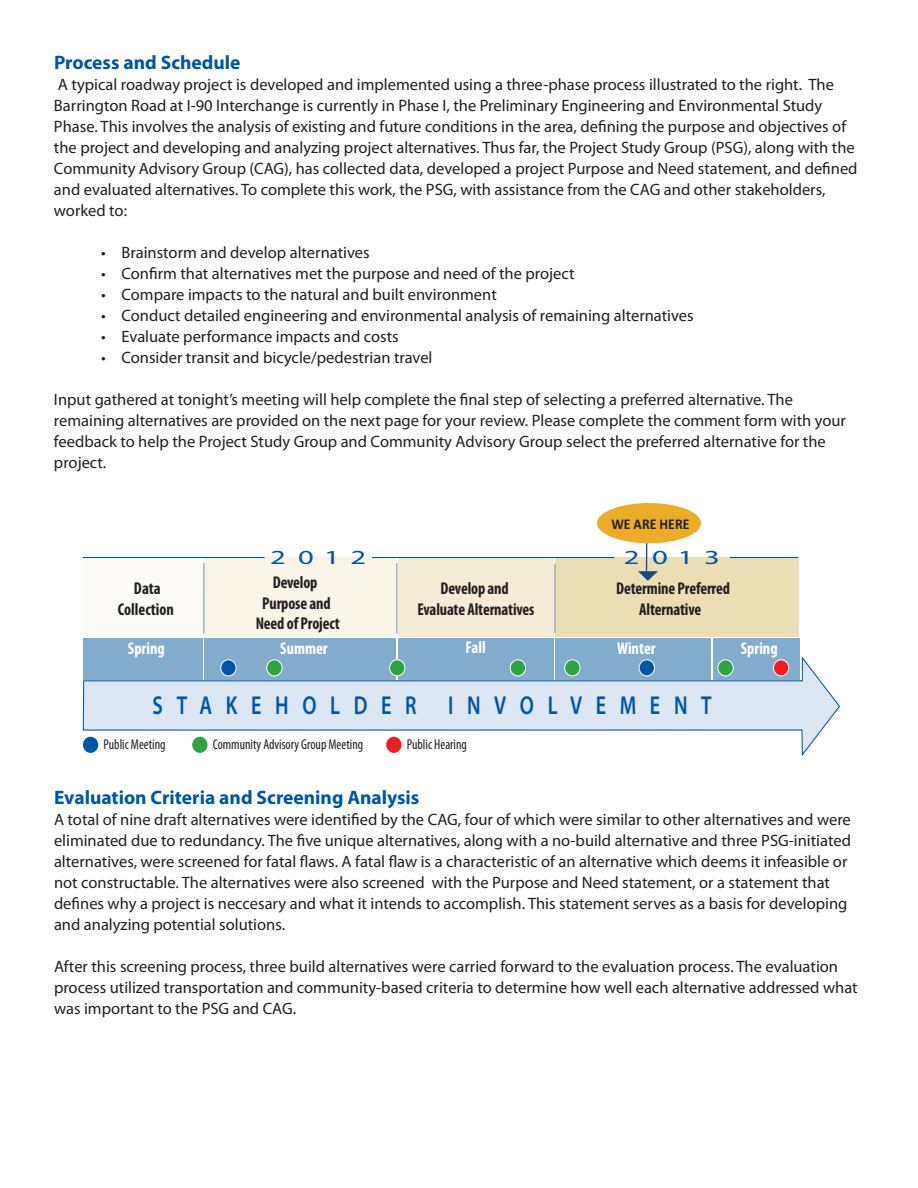
<style>
.page{position:relative;width:918px;height:1188px;background:#fff}
.page>*{position:absolute;margin:0;border:0;box-sizing:border-box;transform-origin:0 0}
.t1{font:600 25.95px "Myriad Pro";letter-spacing:.68em;color:#0155a5;scale:.77 1}
.t2{font:900 19.95px "Myriad Pro";letter-spacing:.35em;color:#0155a5;scale:1.53 1}
.t3{font:700 19.5px "Myriad Pro";color:#0055a5}
.t4{font:700 condensed 17.1px/20.5px "Myriad Pro";letter-spacing:-.01em;color:#231f20;text-align:center;scale:.95 1}
.t5{font:700 condensed 17.1px "Myriad Pro";color:#fff;scale:.95 1}
.t6{font:16.5px/21px "Myriad Pro";color:#231f20}
.t7{font:700 15.15px "Calibri";color:#231f20;scale:.91 1}
.t8{font:condensed 14.25px "Myriad Pro";color:#231f20;scale:.95 1}
</style>
<div class="page">
<svg style="left:82px;top:655px;width:758px;height:101px"></svg>
<div style="left:205px;top:638px;width:191px;height:42px;background:#83abcb"></div>
<div style="left:83px;top:638px;width:120px;height:42px;background:#83abcb"></div>
<div style="left:398px;top:638px;width:156px;height:42px;background:#83abcb"></div>
<div style="left:555px;top:638px;width:156px;height:42px;background:#83abcb"></div>
<div style="left:713px;top:638px;width:87px;height:42px;background:#83abcb"></div>
<div style="left:83px;top:558px;width:120px;height:79px;background:#fdfbf7"></div>
<div style="left:204px;top:558px;width:192px;height:79px;background:#f8f4e8"></div>
<div style="left:398px;top:558px;width:156px;height:79px;background:#f5ecd5"></div>
<div style="left:555px;top:558px;width:244px;height:79px;background:#ecdeb4"></div>
<div style="left:267px;top:660px;width:15px;height:16px;background:#2da343;border-radius:50%"></div>
<div style="left:266px;top:659px;width:16px;height:17px;border:1px solid #fff;border-radius:50%"></div>
<div style="left:221px;top:660px;width:15px;height:16px;background:#0155a5;border-radius:50%"></div>
<div style="left:220px;top:659px;width:16px;height:17px;border:1px solid #fff;border-radius:50%"></div>
<div style="left:83px;top:737px;width:15px;height:16px;background:#0155a5;border-radius:50%"></div>
<div style="left:192px;top:737px;width:16px;height:16px;background:#2da343;border-radius:50%"></div>
<div style="left:386px;top:737px;width:16px;height:16px;background:#ee1d23;border-radius:50%"></div>
<div style="left:639px;top:660px;width:15px;height:16px;background:#0155a5;border-radius:50%"></div>
<div style="left:639px;top:659px;width:16px;height:17px;border:1px solid #fff;border-radius:50%"></div>
<div style="left:773px;top:660px;width:16px;height:16px;background:#ee1d23;border-radius:50%"></div>
<div style="left:773px;top:659px;width:16px;height:17px;border:1px solid #fff;border-radius:50%"></div>
<div style="left:390px;top:660px;width:15px;height:16px;background:#2da343;border-radius:50%"></div>
<div style="left:389px;top:659px;width:16px;height:17px;border:1px solid #fff;border-radius:50%"></div>
<div style="left:510px;top:660px;width:16px;height:16px;background:#2da343;border-radius:50%"></div>
<div style="left:510px;top:659px;width:16px;height:17px;border:1px solid #fff;border-radius:50%"></div>
<div style="left:565px;top:660px;width:15px;height:16px;background:#2da343;border-radius:50%"></div>
<div style="left:564px;top:659px;width:16px;height:17px;border:1px solid #fff;border-radius:50%"></div>
<div style="left:718px;top:660px;width:15px;height:16px;background:#2da343;border-radius:50%"></div>
<div style="left:718px;top:659px;width:16px;height:17px;border:1px solid #fff;border-radius:50%"></div>
<hr style="left:372px;top:557px;width:242px;height:1px;background:#0155a5">
<hr style="left:83px;top:557px;width:182px;height:1px;background:#0155a5">
<hr style="left:730px;top:557px;width:68px;height:1px;background:#0155a5">
<hr style="left:397px;top:563px;width:1px;height:71px;background:#678aa8">
<hr style="left:204px;top:563px;width:1px;height:71px;background:#678aa8">
<hr style="left:555px;top:564px;width:1px;height:69px;background:#678aa8">
<div style="left:597px;top:503px;width:104px;height:40px;background:#edac28;border-radius:50%"></div>
<svg style="left:638px;top:542px;width:20px;height:39px"></svg>
<p class="t3" style="left:54px;top:49px;width:188px">Process and Schedule</p>
<p class="t6" style="left:54px;top:73px;width:805px">A typical roadway project is developed and implemented using a three-phase process illustrated to the right. The Barrington Road at I-90 Interchange is currently in Phase I, the Preliminary Engineering and Environmental Study Phase. This involves the analysis of existing and future conditions in the area, defining the purpose and objectives of the project and developing and analyzing project alternatives. Thus far, the Project Study Group (PSG), along with the Community Advisory Group (CAG), has collected data, developed a project Purpose and Need statement, and defined and evaluated alternatives. To complete this work, the PSG, with assistance from the CAG and other stakeholders, worked to:</p>
<p class="t6" style="left:101px;top:241px;width:270px">• Brainstorm and develop alternatives</p>
<p class="t6" style="left:101px;top:262px;width:475px">• Confirm that alternatives met the purpose and need of the project</p>
<p class="t6" style="left:101px;top:283px;width:397px">• Compare impacts to the natural and built environment</p>
<p class="t6" style="left:101px;top:304px;width:594px">• Conduct detailed engineering and environmental analysis of remaining alternatives</p>
<p class="t6" style="left:101px;top:325px;width:299px">• Evaluate performance impacts and costs</p>
<p class="t6" style="left:101px;top:346px;width:333px">• Consider transit and bicycle/pedestrian travel</p>
<p class="t6" style="left:54px;top:388px;width:793px">Input gathered at tonight’s meeting will help complete the final step of selecting a preferred alternative. The remaining alternatives are provided on the next page for your review. Please complete the comment form with your feedback to help the Project Study Group and Community Advisory Group select the preferred alternative for the project.</p>
<p class="t7" style="left:611px;top:514px;width:87px">WE ARE HERE</p>
<p class="t2" style="left:270px;top:545px;width:64px">2012</p>
<p class="t2" style="left:624px;top:545px;width:64px">2013</p>
<p class="t4" style="left:118px;top:578px;width:61px">Data<br>Collection</p>
<p class="t4" style="left:256px;top:572px;width:90px">Develop<br>Purpose and<br>Need of Project</p>
<p class="t4" style="left:418px;top:578px;width:125px">Develop and<br>Evaluate Alternatives</p>
<p class="t4" style="left:616px;top:578px;width:121px">Determine Preferred<br>Alternative</p>
<p class="t5" style="left:128px;top:638px;width:40px">Spring</p>
<p class="t5" style="left:280px;top:638px;width:52px">Summer</p>
<p class="t5" style="left:466px;top:637px;width:23px">Fall</p>
<p class="t5" style="left:741px;top:638px;width:40px">Spring</p>
<p class="t5" style="left:617px;top:638px;width:42px">Winter</p>
<h1 class="t1" style="left:153px;top:689px;width:728px">STAKEHOLDER INVOLVEMENT</h1>
<p class="t8" style="left:104px;top:736px;width:67px">Public Meeting</p>
<p class="t8" style="left:213px;top:736px;width:160px">Community Advisory Group Meeting</p>
<p class="t8" style="left:407px;top:736px;width:65px">Public Hearing</p>
<p class="t3" style="left:54px;top:784px;width:367px">Evaluation Criteria and Screening Analysis</p>
<p class="t6" style="left:54px;top:808px;width:798px">A total of nine draft alternatives were identified by the CAG, four of which were similar to other alternatives and were eliminated due to redundancy. The five unique alternatives, along with a no-build alternative and three PSG-initiated alternatives, were screened for fatal flaws. A fatal flaw is a characteristic of an alternative which deems it infeasible or not constructable. The alternatives were also screened with the Purpose and Need statement, or a statement that defines why a project is neccesary and what it intends to accomplish. This statement serves as a basis for developing and analyzing potential solutions.</p>
<p class="t6" style="left:54px;top:955px;width:805px">After this screening process, three build alternatives were carried forward to the evaluation process. The evaluation process utilized transportation and community-based criteria to determine how well each alternative addressed what was important to the PSG and CAG.</p>
</div>
